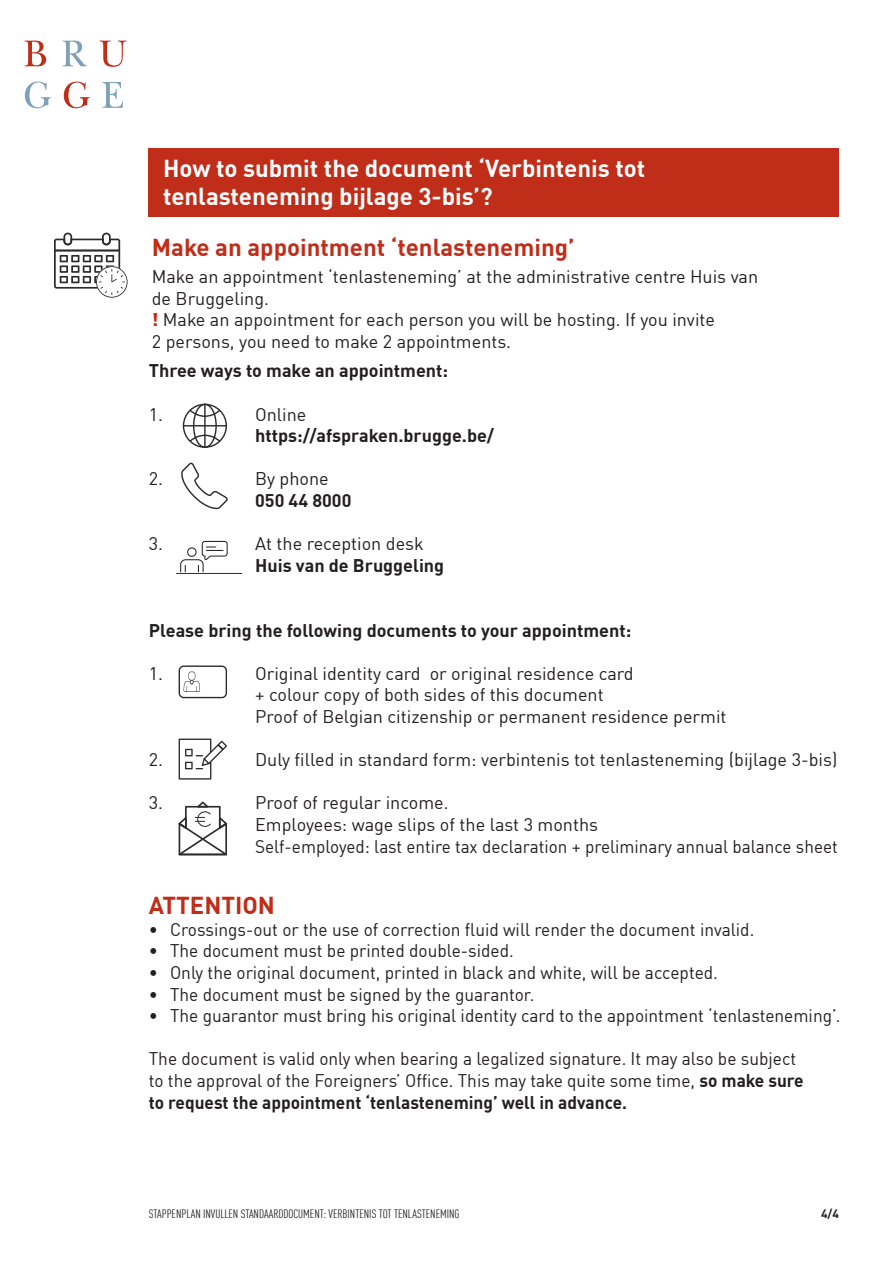
<style>
.page{position:relative;width:893px;height:1263px;background:#fff}
.page>*{position:absolute;margin:0;border:0;box-sizing:border-box;transform-origin:0 0}
.t1{font:700 24px/28.8px "DIN Offc Pro";color:#fff}
.t2{font:700 24px "DIN Offc Pro";color:#c02d19}
.t3{font:18px/21.6px "DIN Offc Pro";color:#231f20;scale:.96 1}
.t4{font:18px/21.6px "DIN Offc Pro";color:#231f20}
.t5{font:700 18px "DIN Offc Pro";color:#231f20}
.t6{font:18px "DIN Offc Pro";color:#231f20;scale:.95 1}
.t7{font:condensed 12px "DIN Offc Pro";color:#231f20}
.t8{font:700 12px "DIN Offc Pro";color:#231f20}
.s1{font-weight:900;color:#c02d19}
.s2{font-weight:700}
</style>
<div class="page">
<svg style="left:25px;top:40px;width:21px;height:26px"></svg>
<svg style="left:63px;top:41px;width:24px;height:25px"></svg>
<svg style="left:100px;top:41px;width:26px;height:26px"></svg>
<svg style="left:25px;top:82px;width:26px;height:26px"></svg>
<svg style="left:64px;top:82px;width:26px;height:26px"></svg>
<svg style="left:102px;top:82px;width:21px;height:26px"></svg>
<div style="left:149px;top:149px;width:690px;height:68px;background:#c02d19"></div>
<svg style="left:54px;top:233px;width:74px;height:65px"></svg>
<svg style="left:178px;top:801px;width:49px;height:54px"></svg>
<svg style="left:179px;top:665px;width:48px;height:33px"></svg>
<svg style="left:179px;top:738px;width:48px;height:41px"></svg>
<svg style="left:180px;top:541px;width:48px;height:31px"></svg>
<hr style="left:177px;top:573px;width:65px;height:1px;background:#2b2b2b">
<svg style="left:183px;top:404px;width:44px;height:44px"></svg>
<hr style="left:183px;top:425px;width:44px;height:1px;background:#2b2b2b">
<hr style="left:204px;top:404px;width:2px;height:44px;background:#2b2b2b">
<svg style="left:181px;top:463px;width:47px;height:46px"></svg>
<p class="t1" style="left:163px;top:150px;width:484px">How to submit the document ‘Verbintenis tot tenlasteneming bijlage 3-bis’?</p>
<p class="t2" style="left:152px;top:227px;width:424px">Make an appointment ‘tenlasteneming’</p>
<p class="t4" style="left:152px;top:264px;width:608px">Make an appointment ‘tenlasteneming’ at the administrative centre Huis van de Bruggeling.</p>
<p class="t4" style="left:152px;top:307px;width:565px"><span class="s1">!</span> Make an appointment for each person you will be hosting. If you invite<br>2 persons, you need to make 2 appointments.</p>
<p class="t5" style="left:149px;top:356px;width:301px">Three ways to make an appointment:</p>
<p class="t4" style="left:149px;top:401px;width:16px">1.</p>
<p class="t4" style="left:255px;top:401px;width:53px">Online</p>
<p class="t5" style="left:255px;top:421px;width:241px">https://afspraken.brugge.be/</p>
<p class="t4" style="left:149px;top:466px;width:16px">2.</p>
<p class="t4" style="left:255px;top:466px;width:75px">By phone</p>
<p class="t5" style="left:255px;top:485px;width:98px">050 44 8000</p>
<p class="t4" style="left:149px;top:531px;width:16px">3.</p>
<p class="t4" style="left:255px;top:531px;width:170px">At the reception desk</p>
<p class="t5" style="left:255px;top:550px;width:191px">Huis van de Bruggeling</p>
<p class="t5" style="left:149px;top:615px;width:484px">Please bring the following documents to your appointment:</p>
<p class="t4" style="left:149px;top:661px;width:16px">1.</p>
<p class="t4" style="left:255px;top:661px;width:380px">Original identity card or original residence card + colour copy of both sides of this document</p>
<p class="t4" style="left:255px;top:704px;width:473px">Proof of Belgian citizenship or permanent residence permit</p>
<p class="t4" style="left:149px;top:747px;width:16px">2.</p>
<p class="t4" style="left:255px;top:747px;width:584px">Duly filled in standard form: verbintenis tot tenlasteneming (bijlage 3-bis)</p>
<p class="t4" style="left:149px;top:790px;width:16px">3.</p>
<p class="t4" style="left:255px;top:790px;width:195px">Proof of regular income.</p>
<p class="t4" style="left:255px;top:812px;width:344px">Employees: wage slips of the last 3 months</p>
<p class="t6" style="left:255px;top:832px;width:615px">Self-employed: last entire tax declaration + preliminary annual balance sheet</p>
<p class="t2" style="left:149px;top:885px;width:128px">ATTENTION</p>
<p class="t3" style="left:149px;top:917px;width:632px">• Crossings-out or the use of correction fluid will render the document invalid.</p>
<p class="t3" style="left:149px;top:938px;width:382px">• The document must be printed double-sided.</p>
<p class="t3" style="left:149px;top:960px;width:594px">• Only the original document, printed in black and white, will be accepted.</p>
<p class="t3" style="left:149px;top:981px;width:403px">• The document must be signed by the guarantor.</p>
<p class="t3" style="left:149px;top:1003px;width:722px">• The guarantor must bring his original identity card to the appointment ‘tenlasteneming’.</p>
<p class="t3" style="left:149px;top:1046px;width:684px">The document is valid only when bearing a legalized signature. It may also be subject to the approval of the Foreigners’ Office. This may take quite some time, <span class="s2">so make sure to request the appointment ‘tenlasteneming’ well in advance.</span></p>
<p class="t7" style="left:149px;top:1205px;width:312px">STAPPENPLAN INVULLEN STANDAARDDOCUMENT: VERBINTENIS TOT TENLASTENEMING</p>
<p class="t8" style="left:821px;top:1204px;width:19px">4/4</p>
</div>
